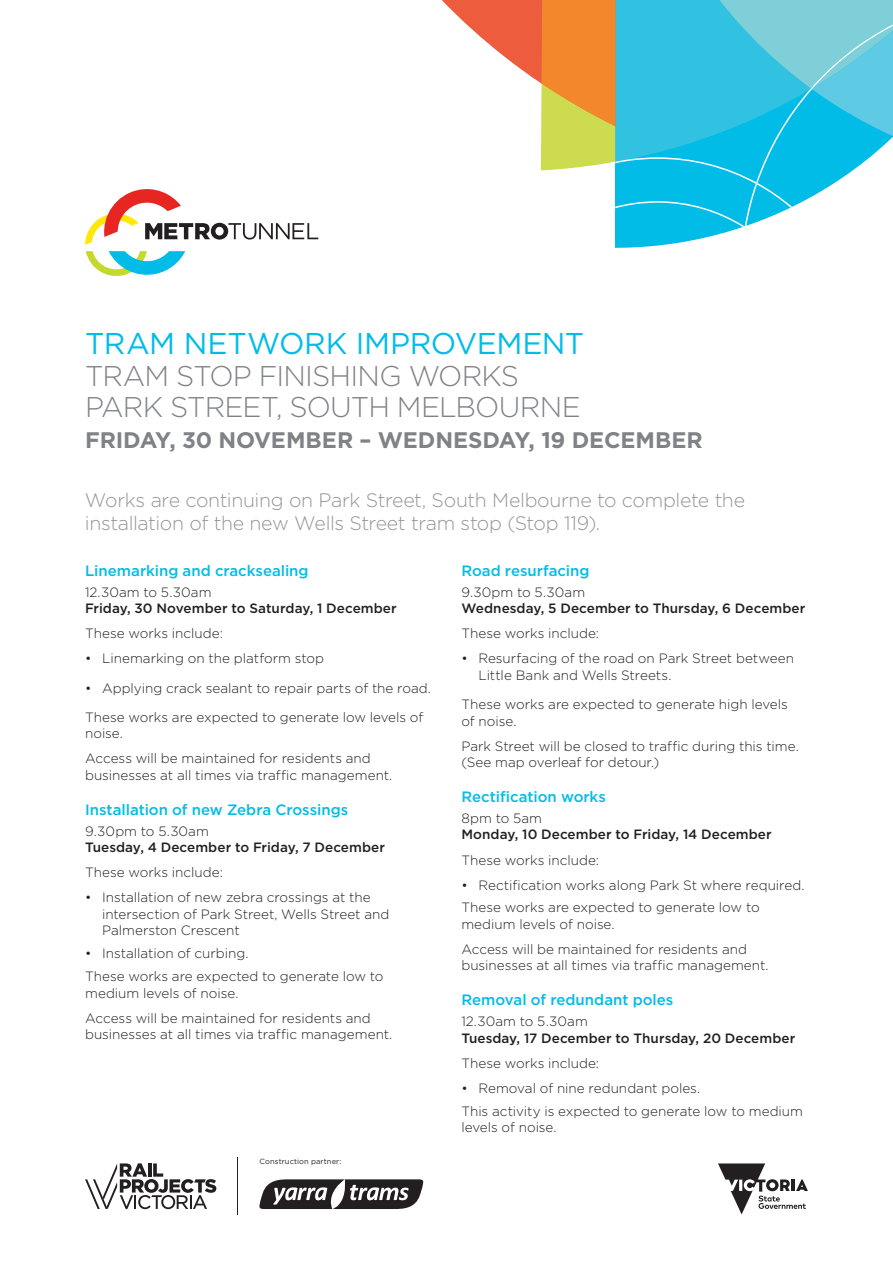
<style>
.page{position:relative;width:893px;height:1263px;background:#fff}
.page>*{position:absolute;margin:0;border:0;box-sizing:border-box;transform-origin:0 0}
.t1{font:30px "Gotham HTF";letter-spacing:-.015em;color:#02bce8}
.t2{font:300 28.5px/31.5px "Gotham HTF";letter-spacing:-.03em;color:#808285}
.t3{font:700 22.5px "Gotham HTF";letter-spacing:-.005em;color:#808285}
.t4{font:300 19.5px/22.5px "Gotham HTF";letter-spacing:-.02em;color:#939598}
.t5{font:500 15px "Gotham HTF";color:#02bce8}
.t6{font:300 13.5px/16.5px "Gotham HTF";color:#231f20}
.t7{font:500 13.5px "Gotham HTF";letter-spacing:.005em;color:#231f20}
.t8{font:7.5px "Gotham HTF";letter-spacing:.02em;color:#231f20}
</style>
<div class="page">
<svg style="left:85px;top:1163px;width:131px;height:46px"></svg>
<svg style="left:718px;top:1163px;width:90px;height:51px"></svg>
<svg style="left:85px;top:189px;width:233px;height:56px"></svg>
<svg style="left:86px;top:251px;width:99px;height:25px"></svg>
<svg style="left:442px;top:0;width:451px;height:248px"></svg>
<hr style="left:237px;top:1157px;width:1px;height:58px;background:#231f20">
<svg style="left:259px;top:1179px;width:164px;height:30px"></svg>
<h1 class="t1" style="left:85px;top:327px;width:501px">TRAM NETWORK IMPROVEMENT</h1>
<h2 class="t2" style="left:85px;top:360px;width:497px">TRAM STOP FINISHING WORKS<br>PARK STREET, SOUTH MELBOURNE</h2>
<h3 class="t3" style="left:85px;top:427px;width:619px">FRIDAY, 30 NOVEMBER – WEDNESDAY, 19 DECEMBER</h3>
<h3 class="t4" style="left:85px;top:489px;width:662px">Works are continuing on Park Street, South Melbourne to complete the installation of the new Wells Street tram stop (Stop 119).</h3>
<p class="t5" style="left:461px;top:562px;width:130px">Road resurfacing</p>
<p class="t6" style="left:461px;top:584px;width:125px">9.30pm to 5.30am</p>
<p class="t7" style="left:461px;top:601px;width:346px">Wednesday, 5 December to Thursday, 6 December</p>
<p class="t6" style="left:461px;top:625px;width:139px">These works include:</p>
<p class="t6" style="left:478px;top:650px;width:317px;text-indent:-17px">• Resurfacing of the road on Park Street between<br>Little Bank and Wells Streets.</p>
<p class="t6" style="left:461px;top:696px;width:328px">These works are expected to generate high levels of noise.</p>
<p class="t6" style="left:461px;top:737px;width:339px">Park Street will be closed to traffic during this time. (See map overleaf for detour.)</p>
<p class="t5" style="left:461px;top:788px;width:146px">Rectification works</p>
<p class="t6" style="left:461px;top:810px;width:82px">8pm to 5am</p>
<p class="t7" style="left:461px;top:827px;width:312px">Monday, 10 December to Friday, 14 December</p>
<p class="t6" style="left:461px;top:851px;width:139px">These works include:</p>
<p class="t6" style="left:461px;top:873px;width:345px;line-height:23px">• Rectification works along Park St where required.<br>These works are expected to generate low to</p>
<p class="t6" style="left:461px;top:911px;width:287px;line-height:25px">medium levels of noise.<br>Access will be maintained for residents and</p>
<p class="t6" style="left:461px;top:957px;width:309px">businesses at all times via traffic management.</p>
<p class="t5" style="left:461px;top:991px;width:213px">Removal of redundant poles</p>
<p class="t6" style="left:461px;top:1013px;width:128px">12.30am to 5.30am</p>
<p class="t7" style="left:461px;top:1030px;width:335px">Tuesday, 17 December to Thursday, 20 December</p>
<p class="t6" style="left:461px;top:1054px;width:139px">These works include:</p>
<p class="t6" style="left:461px;top:1076px;width:343px;line-height:23px">• Removal of nine redundant poles.<br>This activity is expected to generate low to medium</p>
<p class="t6" style="left:461px;top:1119px;width:97px">levels of noise.</p>
<p class="t5" style="left:85px;top:562px;width:225px">Linemarking and cracksealing</p>
<p class="t6" style="left:85px;top:584px;width:128px">12.30am to 5.30am</p>
<p class="t7" style="left:85px;top:601px;width:313px">Friday, 30 November to Saturday, 1 December</p>
<p class="t6" style="left:85px;top:625px;width:139px">These works include:</p>
<p class="t6" style="left:85px;top:650px;width:240px">• Linemarking on the platform stop</p>
<p class="t6" style="left:85px;top:673px;width:347px;line-height:29.2px">• Applying crack sealant to repair parts of the road.<br>These works are expected to generate low levels of</p>
<p class="t6" style="left:85px;top:721px;width:287px;line-height:25px">noise.<br>Access will be maintained for residents and</p>
<p class="t6" style="left:85px;top:767px;width:309px">businesses at all times via traffic management.</p>
<p class="t5" style="left:85px;top:801px;width:265px">Installation of new Zebra Crossings</p>
<p class="t6" style="left:85px;top:822px;width:125px">9.30pm to 5.30am</p>
<p class="t7" style="left:85px;top:840px;width:301px">Tuesday, 4 December to Friday, 7 December</p>
<p class="t6" style="left:85px;top:864px;width:139px">These works include:</p>
<p class="t6" style="left:102px;top:889px;width:289px;text-indent:-17px">• Installation of new zebra crossings at the intersection of Park Street, Wells Street and<br>Palmerston Crescent</p>
<p class="t6" style="left:85px;top:942px;width:300px;line-height:23px">• Installation of curbing.<br>These works are expected to generate low to</p>
<p class="t6" style="left:85px;top:980px;width:287px;line-height:25px">medium levels of noise.<br>Access will be maintained for residents and</p>
<p class="t6" style="left:85px;top:1026px;width:309px">businesses at all times via traffic management.</p>
<p class="t8" style="left:259px;top:1157px;width:83px">Construction partner:</p>
</div>
